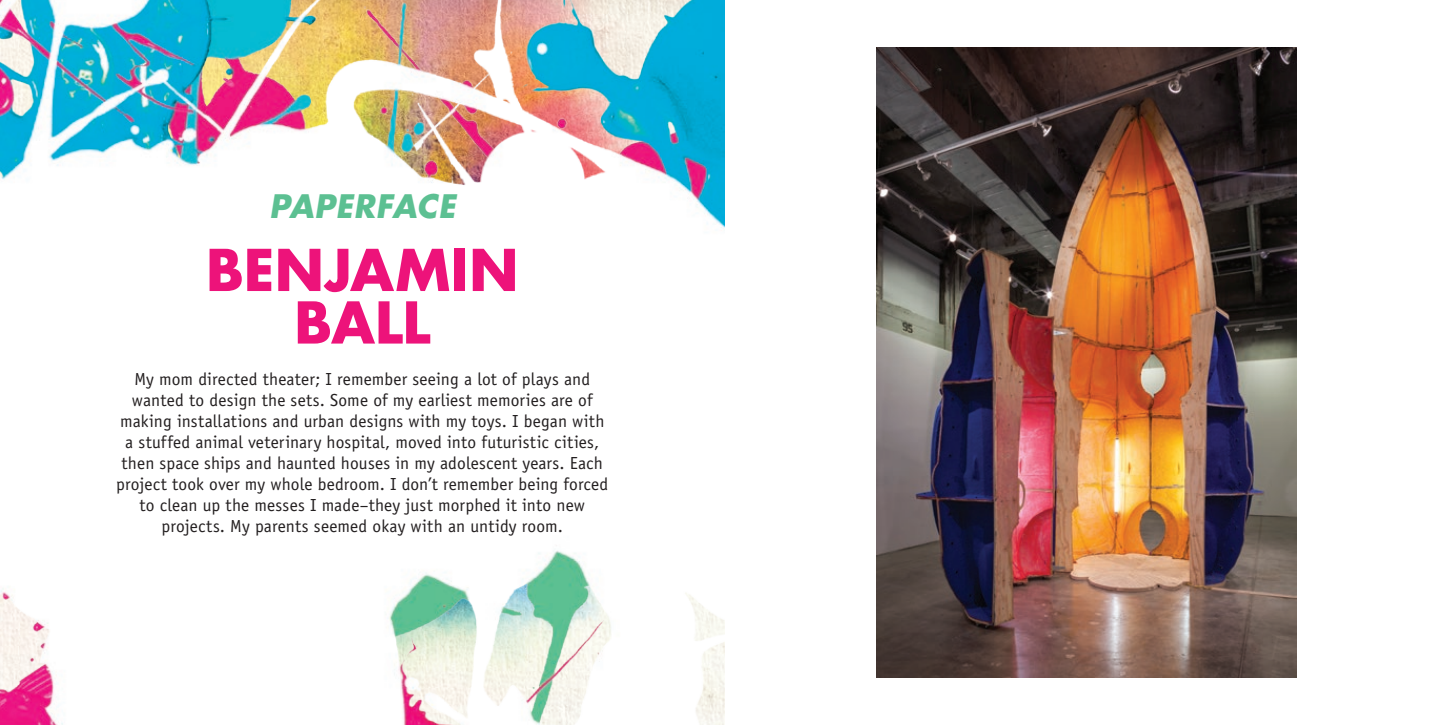
<style>
.page{position:relative;width:1449px;height:725px;background:#fff}
.page>*{position:absolute;margin:0;border:0;box-sizing:border-box;transform-origin:0 0}
.t1{font:700 56px "Futura";color:#ed137a}
.t2{font:italic 700 31.5px "Futura";letter-spacing:.015em;color:#5cc092}
.t3{font:17.5px/21px "Officina Sans";letter-spacing:.005em;color:#231f20;text-align:center}
</style>
<div class="page">
<img style="left:0;top:0;width:724px;height:724px">
<img style="left:877px;top:47px;width:420px;height:630px">
<p class="t2" style="left:269px;top:185px;width:188px">PAPERFACE</p>
<p class="t1" style="left:206px;top:233px;width:314px">BENJAMIN</p>
<p class="t1" style="left:294px;top:285px;width:138px">BALL</p>
<p class="t3" style="left:116px;top:368px;width:494px">My mom directed theater; I remember seeing a lot of plays and wanted to design the sets. Some of my earliest memories are of making installations and urban designs with my toys. I began with a stuffed animal veterinary hospital, moved into futuristic cities, then space ships and haunted houses in my adolescent years. Each project took over my whole bedroom. I don’t remember being forced to clean up the messes I made–they just morphed it into new projects. My parents seemed okay with an untidy room.</p>
</div>
